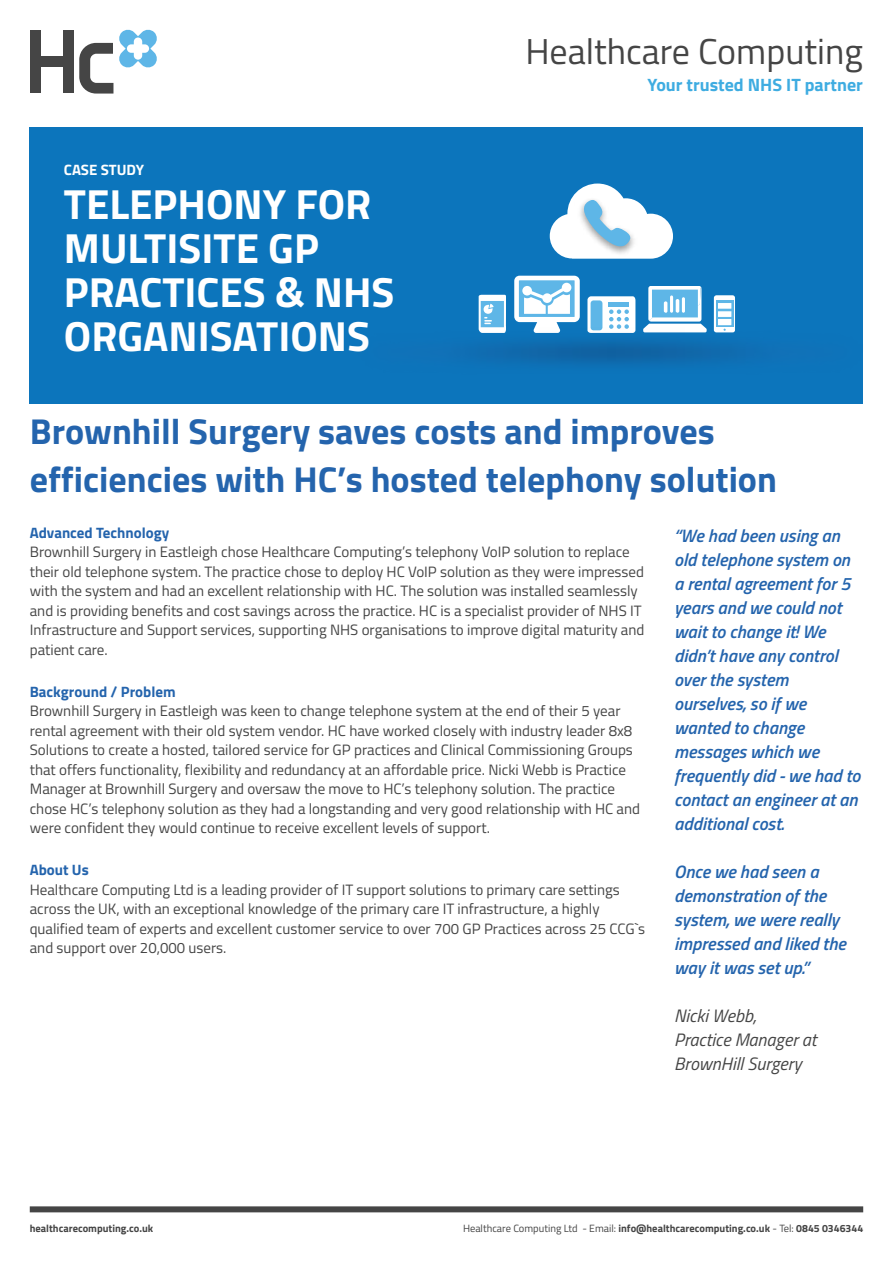
<style>
.page{position:relative;width:893px;height:1263px;background:#fff}
.page>*{position:absolute;margin:0;border:0;box-sizing:border-box;transform-origin:0 0}
.t1{font:700 42.15px/44px "Titillium Web";color:#fff}
.t2{font:700 36px/48px "Titillium Web";color:#2464ad}
.t3{font:36px "Titillium Web";color:#454545}
.t4{font:italic 600 18px/24px "Titillium Web";color:#2464ad}
.t5{font:italic 18px/24px "Titillium Web";color:#454545}
.t6{font:700 17.85px "Titillium Web";color:#3eace1}
.t7{font:15px/19.5px "Titillium Web";color:#454545}
.t8{font:700 15px "Titillium Web";color:#2464ad}
.t9{font:700 15px "Titillium Web";color:#fff}
.t10{font:700 10.5px "Titillium Web";color:#454545}
.s1{font-weight:400}
</style>
<div class="page">
<div style="left:30px;top:128px;width:833px;height:276px;background:#0c75bc"></div>
<div style="left:30px;top:1206px;width:833px;height:6px;background:#454545"></div>
<svg style="left:79px;top:29px;width:78px;height:65px"></svg>
<div style="left:63px;top:30px;width:11px;height:63px;background:#454545"></div>
<div style="left:30px;top:30px;width:11px;height:63px;background:#454545"></div>
<div style="left:32px;top:57px;width:34px;height:10px;background:#454545"></div>
<svg style="left:550px;top:184px;width:123px;height:75px"></svg>
<svg style="left:514px;top:276px;width:66px;height:17px"></svg>
<svg style="left:648px;top:286px;width:54px;height:7px"></svg>
<img style="left:478px;top:293px;width:262px;height:71px">
<p class="t9" style="left:64px;top:158px;width:82px">CASE STUDY</p>
<h1 class="t1" style="left:64px;top:180px;width:332px">TELEPHONY FOR<br>MULTISITE GP<br>PRACTICES &amp; NHS<br>ORGANISATIONS</h1>
<h2 class="t3" style="left:525px;top:25px;width:339px">Healthcare Computing</h2>
<p class="t6" style="left:648px;top:71px;width:217px">Your trusted NHS IT partner</p>
<h2 class="t2" style="left:30px;top:406px;width:749px">Brownhill Surgery saves costs and improves efficiencies with HC’s hosted telephony solution</h2>
<p class="t8" style="left:30px;top:521px;width:141px">Advanced Technology</p>
<p class="t7" style="left:30px;top:541px;width:616px">Brownhill Surgery in Eastleigh chose Healthcare Computing’s telephony VoIP solution to replace their old telephone system. The practice chose to deploy HC VoIP solution as they were impressed with the system and had an excellent relationship with HC. The solution was installed seamlessly and is providing benefits and cost savings across the practice. HC is a specialist provider of NHS IT Infrastructure and Support services, supporting NHS organisations to improve digital maturity and patient care.</p>
<p class="t8" style="left:30px;top:680px;width:147px">Background / Problem</p>
<p class="t7" style="left:30px;top:700px;width:612px">Brownhill Surgery in Eastleigh was keen to change telephone system at the end of their 5 year rental agreement with their old system vendor. HC have worked closely with industry leader 8x8<br>Solutions to create a hosted, tailored service for GP practices and Clinical Commissioning Groups that offers functionality, flexibility and redundancy at an affordable price. Nicki Webb is Practice Manager at Brownhill Surgery and oversaw the move to HC’s telephony solution. The practice chose HC’s telephony solution as they had a longstanding and very good relationship with HC and were confident they would continue to receive excellent levels of support.</p>
<p class="t8" style="left:30px;top:858px;width:61px">About Us</p>
<p class="t7" style="left:30px;top:879px;width:617px">Healthcare Computing Ltd is a leading provider of IT support solutions to primary care settings across the UK, with an exceptional knowledge of the primary care IT infrastructure, a highly qualified team of experts and excellent customer service to over 700 GP Practices across 25 CCG`s and support over 20,000 users.</p>
<p class="t4" style="left:674px;top:523px;width:188px">“We had been using an old telephone system on a rental agreement for 5 years and we could not wait to change it! We didn’t have any control over the system ourselves, so if we wanted to change messages which we frequently did - we had to contact an engineer at an additional cost.</p>
<p class="t4" style="left:674px;top:859px;width:173px">Once we had seen a demonstration of the system, we were really impressed and liked the way it was set up.”</p>
<p class="t5" style="left:674px;top:1003px;width:144px">Nicki Webb,<br>Practice Manager at<br>BrownHill Surgery</p>
<p class="t10" style="left:30px;top:1221px;width:125px">healthcarecomputing.co.uk</p>
<p class="t10" style="left:463px;top:1221px;width:402px"><span class="s1">Healthcare Computing Ltd - Email:</span> info@healthcarecomputing.co.uk <span class="s1">- Tel:</span> 0845 0346344</p>
</div>
